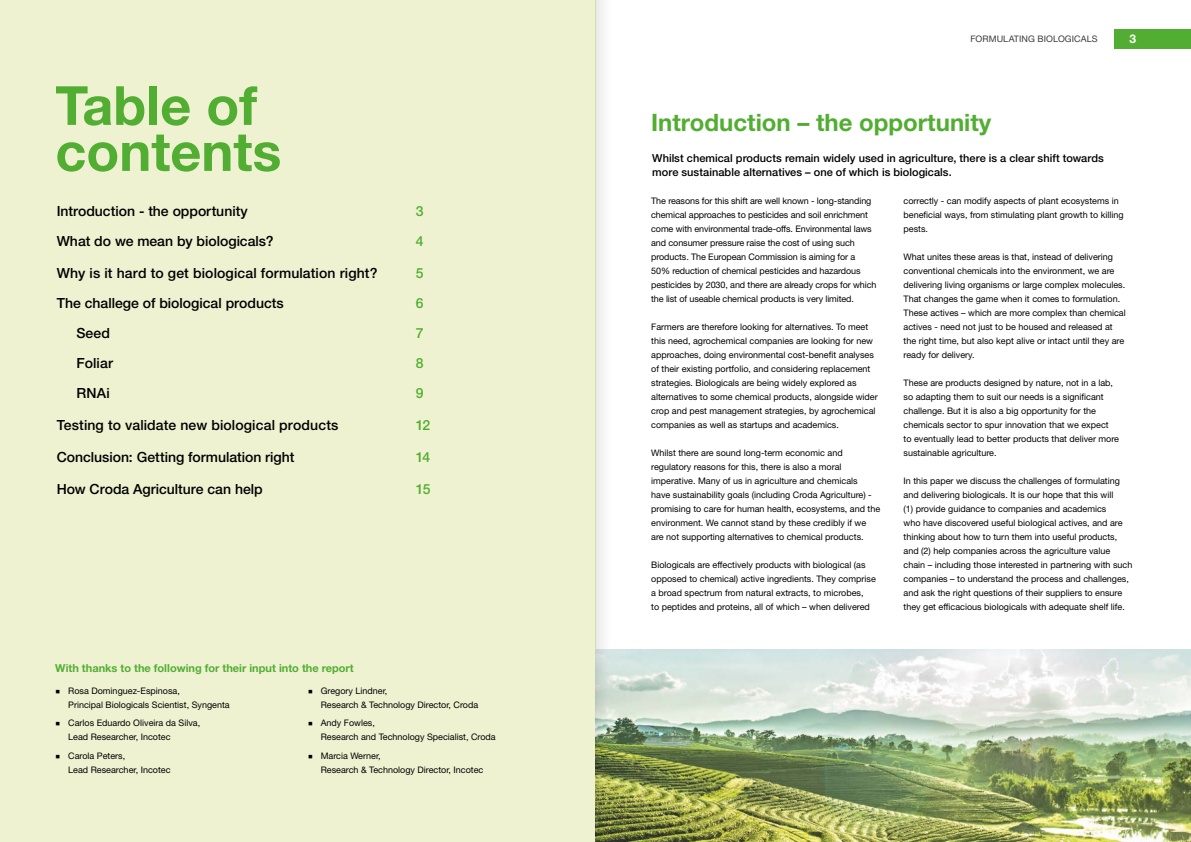
<style>
.page{position:relative;width:1191px;height:842px;background:#fff}
.page>*{position:absolute;margin:0;border:0;box-sizing:border-box;transform-origin:0 0}
.t1{font:700 54px "Helvetica Neue LT Std";color:#52ae32}
.t2{font:700 24px "Helvetica Neue LT Std";color:#52ae32}
.t3{font:500 14px "Helvetica Neue LT Std";color:#000}
.t4{font:500 14px "Helvetica Neue LT Std";color:#52ae32}
.t5{font:700 12px "Helvetica Neue LT Std";color:#fff}
.t6{font:500 11px/14px "Helvetica Neue LT Std";letter-spacing:.005em;color:#000}
.t7{font:700 11px "Helvetica Neue LT Std";color:#52ae32}
.t8{font:9px/14px "Helvetica Neue LT Std";color:#000}
.t9{font:9px "Helvetica Neue LT Std";letter-spacing:.01em;color:#3c3c3b}
.s1{font-family:"Montserrat"}
</style>
<div class="page">
<div style="left:0;top:0;width:595px;height:842px;background:#eef2d1"></div>
<img style="left:617px;top:649px;width:574px;height:193px">
<div style="left:1114px;top:29px;width:77px;height:20px;background:#52ae32"></div>
<svg style="left:595px;top:0;width:22px;height:842px"></svg>
<h1 class="t1" style="left:55px;top:72px;width:203px">Table of</h1>
<h1 class="t1" style="left:55px;top:118px;width:228px">contents</h1>
<h3 class="t3" style="left:57px;top:202px;width:193px">Introduction - the opportunity</h3>
<h3 class="t4" style="left:416px;top:202px;width:9px">3</h3>
<h3 class="t3" style="left:57px;top:232px;width:218px">What do we mean by biologicals?</h3>
<h3 class="t4" style="left:416px;top:232px;width:9px">4</h3>
<h3 class="t3" style="left:57px;top:264px;width:322px">Why is it hard to get biological formulation right?</h3>
<h3 class="t4" style="left:416px;top:264px;width:9px">5</h3>
<h3 class="t3" style="left:57px;top:294px;width:229px">The challege of biological products</h3>
<h3 class="t4" style="left:416px;top:294px;width:9px">6</h3>
<h3 class="t3" style="left:77px;top:324px;width:35px">Seed</h3>
<h3 class="t4" style="left:416px;top:324px;width:9px">7</h3>
<h3 class="t3" style="left:77px;top:354px;width:38px">Foliar</h3>
<h3 class="t4" style="left:416px;top:354px;width:9px">8</h3>
<h3 class="t3" style="left:77px;top:384px;width:35px">RNAi</h3>
<h3 class="t4" style="left:416px;top:384px;width:9px">9</h3>
<h3 class="t3" style="left:57px;top:416px;width:283px">Testing to validate new biological products</h3>
<h3 class="t4" style="left:416px;top:416px;width:16px">12</h3>
<h3 class="t3" style="left:57px;top:448px;width:239px">Conclusion: Getting formulation right</h3>
<h3 class="t4" style="left:416px;top:448px;width:16px">14</h3>
<h3 class="t3" style="left:57px;top:480px;width:207px">How Croda Agriculture can help</h3>
<h3 class="t4" style="left:416px;top:480px;width:16px">15</h3>
<p class="t7" style="left:55px;top:661px;width:300px">With thanks to the following for their input into the report</p>
<p class="t8" style="left:68px;top:684px;width:163px;text-indent:-13px"><span class="s1">■</span> Rosa Dominguez-Espinosa,<br>Principal Biologicals Scientist, Syngenta</p>
<p class="t8" style="left:68px;top:716px;width:133px;text-indent:-13px"><span class="s1">■</span> Carlos Eduardo Oliveira da Silva,<br>Lead Researcher, Incotec</p>
<p class="t8" style="left:68px;top:748px;width:104px;text-indent:-13px"><span class="s1">■</span> Carola Peters,<br>Lead Researcher, Incotec</p>
<p class="t8" style="left:321px;top:684px;width:159px;text-indent:-13px"><span class="s1">■</span> Gregory Lindner,<br>Research &amp; Technology Director, Croda</p>
<p class="t8" style="left:321px;top:716px;width:177px;text-indent:-13px"><span class="s1">■</span> Andy Fowles,<br>Research and Technology Specialist, Croda</p>
<p class="t8" style="left:321px;top:748px;width:164px;text-indent:-13px"><span class="s1">■</span> Marcia Werner,<br>Research &amp; Technology Director, Incotec</p>
<p class="t9" style="left:970px;top:34px;width:129px">FORMULATING BIOLOGICALS</p>
<h3 class="t5" style="left:1129px;top:31px;width:8px">3</h3>
<h2 class="t2" style="left:651px;top:107px;width:342px">Introduction – the opportunity</h2>
<p class="t6" style="left:652px;top:151px;width:453px">Whilst chemical products remain widely used in agriculture, there is a clear shift towards more sustainable alternatives – one of which is biologicals.</p>
<p class="t8" style="left:651px;top:194px;width:227px">The reasons for this shift are well known - long-standing chemical approaches to pesticides and soil enrichment come with environmental trade-offs. Environmental laws and consumer pressure raise the cost of using such products. The European Commission is aiming for a<br>50% reduction of chemical pesticides and hazardous pesticides by 2030, and there are already crops for which the list of useable chemical products is very limited.</p>
<p class="t8" style="left:651px;top:320px;width:228px">Farmers are therefore looking for alternatives. To meet this need, agrochemical companies are looking for new approaches, doing environmental cost-benefit analyses of their existing portfolio, and considering replacement strategies. Biologicals are being widely explored as alternatives to some chemical products, alongside wider crop and pest management strategies, by agrochemical companies as well as startups and academics.</p>
<p class="t8" style="left:651px;top:446px;width:230px">Whilst there are sound long-term economic and regulatory reasons for this, there is also a moral imperative. Many of us in agriculture and chemicals<br>have sustainability goals (including Croda Agriculture) - promising to care for human health, ecosystems, and the environment. We cannot stand by these credibly if we are not supporting alternatives to chemical products.</p>
<p class="t8" style="left:651px;top:558px;width:226px">Biologicals are effectively products with biological (as opposed to chemical) active ingredients. They comprise a broad spectrum from natural extracts, to microbes,<br>to peptides and proteins, all of which – when delivered</p>
<p class="t8" style="left:903px;top:194px;width:221px">correctly - can modify aspects of plant ecosystems in beneficial ways, from stimulating plant growth to killing pests.</p>
<p class="t8" style="left:903px;top:250px;width:224px">What unites these areas is that, instead of delivering conventional chemicals into the environment, we are delivering living organisms or large complex molecules.<br>That changes the game when it comes to formulation.<br>These actives – which are more complex than chemical actives - need not just to be housed and released at the right time, but also kept alive or intact until they are ready for delivery.</p>
<p class="t8" style="left:903px;top:376px;width:217px">These are products designed by nature, not in a lab, so adapting them to suit our needs is a significant challenge. But it is also a big opportunity for the chemicals sector to spur innovation that we expect<br>to eventually lead to better products that deliver more sustainable agriculture.</p>
<p class="t8" style="left:903px;top:474px;width:230px">In this paper we discuss the challenges of formulating and delivering biologicals. It is our hope that this will<br>(1) provide guidance to companies and academics<br>who have discovered useful biological actives, and are thinking about how to turn them into useful products, and (2) help companies across the agriculture value chain – including those interested in partnering with such companies – to understand the process and challenges, and ask the right questions of their suppliers to ensure they get efficacious biologicals with adequate shelf life.</p>
</div>
